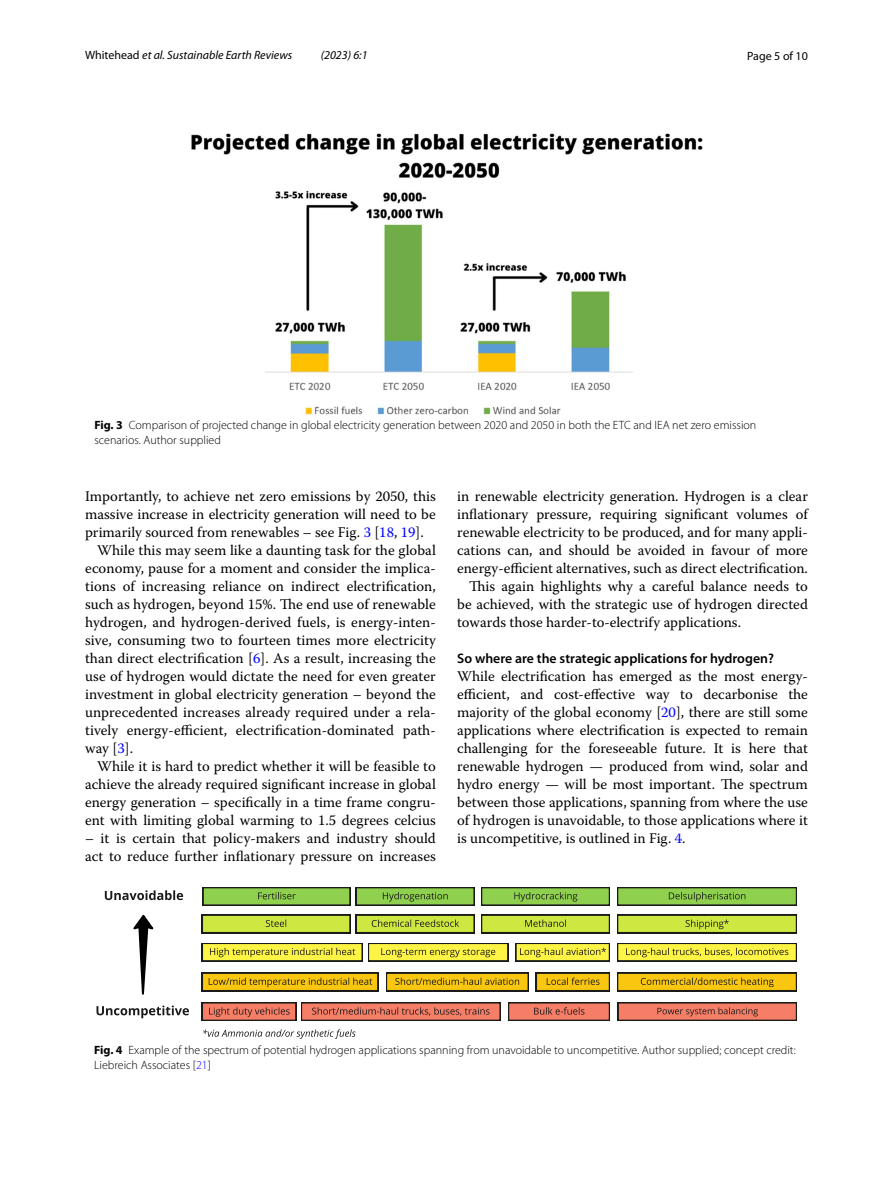
<style>
.page{position:relative;width:893px;height:1187px;background:#fff}
.page>*{position:absolute;margin:0;border:0;box-sizing:border-box;transform-origin:0 0}
.t1{font:14.7px/18px "Warnock Pro";color:#000}
.t2{font:600 13.8px "Myriad Pro";color:#000}
.t3{font:300 12px/15px "Myriad Pro";color:#000}
.t4{font:italic 12px "Myriad Pro";color:#000}
.t5{font:12px "Myriad Pro";color:#000}
.s1{font-style:normal}
.s2{font-weight:700}
.s3{color:#00f}
</style>
<div class="page">
<img style="left:192px;top:133px;width:510px;height:281px">
<svg style="left:105px;top:890px;width:78px;height:10px"></svg>
<svg style="left:203px;top:887px;width:147px;height:18px;background:#7eb647"></svg>
<svg style="left:356px;top:887px;width:118px;height:18px;background:#79b045"></svg>
<svg style="left:481px;top:887px;width:129px;height:18px;background:#7ab045"></svg>
<svg style="left:617px;top:887px;width:180px;height:18px;background:#7bb246"></svg>
<svg style="left:202px;top:914px;width:148px;height:18px;background:#b5cb3b"></svg>
<svg style="left:356px;top:914px;width:118px;height:18px;background:#aabf39"></svg>
<svg style="left:481px;top:914px;width:129px;height:18px;background:#b0c53a"></svg>
<svg style="left:202px;top:943px;width:306px;height:18px;background:#cfc73f"></svg>
<svg style="left:202px;top:972px;width:176px;height:18px;background:#cba211"></svg>
<svg style="left:617px;top:914px;width:180px;height:18px;background:#b3c83b"></svg>
<svg style="left:516px;top:943px;width:94px;height:18px;background:#ccc53b"></svg>
<svg style="left:386px;top:972px;width:143px;height:18px;background:#cba211"></svg>
<svg style="left:617px;top:943px;width:180px;height:18px;background:#cfc73c"></svg>
<svg style="left:536px;top:972px;width:74px;height:18px"></svg>
<svg style="left:617px;top:972px;width:180px;height:18px;background:#cea511"></svg>
<svg style="left:202px;top:1002px;width:298px;height:18px;background:#c96b59"></svg>
<svg style="left:618px;top:1002px;width:179px;height:18px;background:#d06c59"></svg>
<svg style="left:508px;top:1002px;width:102px;height:18px;background:#ce6b58"></svg>
<svg style="left:96px;top:914px;width:93px;height:105px"></svg>
<svg style="left:203px;top:1029px;width:153px;height:9px"></svg>
<p class="t4" style="left:85px;top:48px;width:209px"><span class="s1">Whitehead</span> et al. Sustainable Earth Reviews</p>
<p class="t4" style="left:321px;top:48px;width:48px">(2023) 6:1</p>
<p class="t5" style="left:747px;top:48px;width:62px">Page 5 of 10</p>
<p class="t3" style="left:94px;top:418px;width:663px"><span class="s2">Fig. 3</span> Comparison of projected change in global electricity generation between 2020 and 2050 in both the ETC and IEA net zero emission scenarios. Author supplied</p>
<p class="t1" style="left:85px;top:487px;width:352px">Importantly, to achieve net zero emissions by 2050, this</p>
<p class="t1" style="left:85px;top:505px;width:352px">massive increase in electricity generation will need to be</p>
<p class="t1" style="left:85px;top:523px;width:340px">primarily sourced from renewables – see Fig. <span class="s3">3</span> [<span class="s3">18</span>, <span class="s3">19</span>].</p>
<p class="t1" style="left:97px;top:541px;width:340px">While this may seem like a daunting task for the global</p>
<p class="t1" style="left:85px;top:559px;width:352px">economy, pause for a moment and consider the implica-</p>
<p class="t1" style="left:85px;top:577px;width:352px">tions of increasing reliance on indirect electrification,</p>
<p class="t1" style="left:85px;top:595px;width:352px">such as hydrogen, beyond 15%. The end use of renewable</p>
<p class="t1" style="left:85px;top:613px;width:352px">hydrogen, and hydrogen-derived fuels, is energy-inten-</p>
<p class="t1" style="left:85px;top:631px;width:352px">sive, consuming two to fourteen times more electricity</p>
<p class="t1" style="left:85px;top:649px;width:352px">than direct electrification [<span class="s3">6</span>]. As a result, increasing the</p>
<p class="t1" style="left:85px;top:667px;width:352px">use of hydrogen would dictate the need for even greater</p>
<p class="t1" style="left:85px;top:685px;width:352px">investment in global electricity generation – beyond the</p>
<p class="t1" style="left:85px;top:703px;width:352px">unprecedented increases already required under a rela-</p>
<p class="t1" style="left:85px;top:721px;width:352px">tively energy-efficient, electrification-dominated path-</p>
<p class="t1" style="left:85px;top:739px;width:50px">way [<span class="s3">3</span>].</p>
<p class="t1" style="left:97px;top:757px;width:340px">While it is hard to predict whether it will be feasible to</p>
<p class="t1" style="left:85px;top:775px;width:352px">achieve the already required significant increase in global</p>
<p class="t1" style="left:85px;top:793px;width:352px">energy generation – specifically in a time frame congru-</p>
<p class="t1" style="left:85px;top:811px;width:352px">ent with limiting global warming to 1.5 degrees celcius</p>
<p class="t1" style="left:85px;top:829px;width:352px">– it is certain that policy-makers and industry should act to reduce further inflationary pressure on increases</p>
<p class="t1" style="left:457px;top:487px;width:352px">in renewable electricity generation. Hydrogen is a clear</p>
<p class="t1" style="left:457px;top:505px;width:352px">inflationary pressure, requiring significant volumes of</p>
<p class="t1" style="left:457px;top:523px;width:352px">renewable electricity to be produced, and for many appli-</p>
<p class="t1" style="left:457px;top:541px;width:352px">cations can, and should be avoided in favour of more</p>
<p class="t1" style="left:457px;top:559px;width:352px">energy-efficient alternatives, such as direct electrification.</p>
<p class="t1" style="left:469px;top:577px;width:340px">This again highlights why a careful balance needs to</p>
<p class="t1" style="left:457px;top:595px;width:352px">be achieved, with the strategic use of hydrogen directed</p>
<p class="t1" style="left:457px;top:613px;width:286px">towards those harder-to-electrify applications.</p>
<p class="t2" style="left:457px;top:649px;width:318px">So where are the strategic applications for hydrogen?</p>
<p class="t1" style="left:457px;top:667px;width:352px;text-align:justify">While electrification has emerged as the most energy&shy;efficient, and cost-effective way to decarbonise the majority of the global economy [<span class="s3">20</span>], there are still some applications where electrification is expected to remain challenging for the foreseeable future. It is here that renewable hydrogen — produced from wind, solar and hydro energy — will be most important. The spectrum between those applications, spanning from where the use of hydrogen is unavoidable, to those applications where it is uncompetitive, is outlined in Fig. <span class="s3">4</span>.</p>
<p class="t3" style="left:94px;top:1042px;width:703px"><span class="s2">Fig. 4</span> Example of the spectrum of potential hydrogen applications spanning from unavoidable to uncompetitive. Author supplied; concept credit:<br>Liebreich Associates [<span class="s3">21</span>]</p>
</div>
